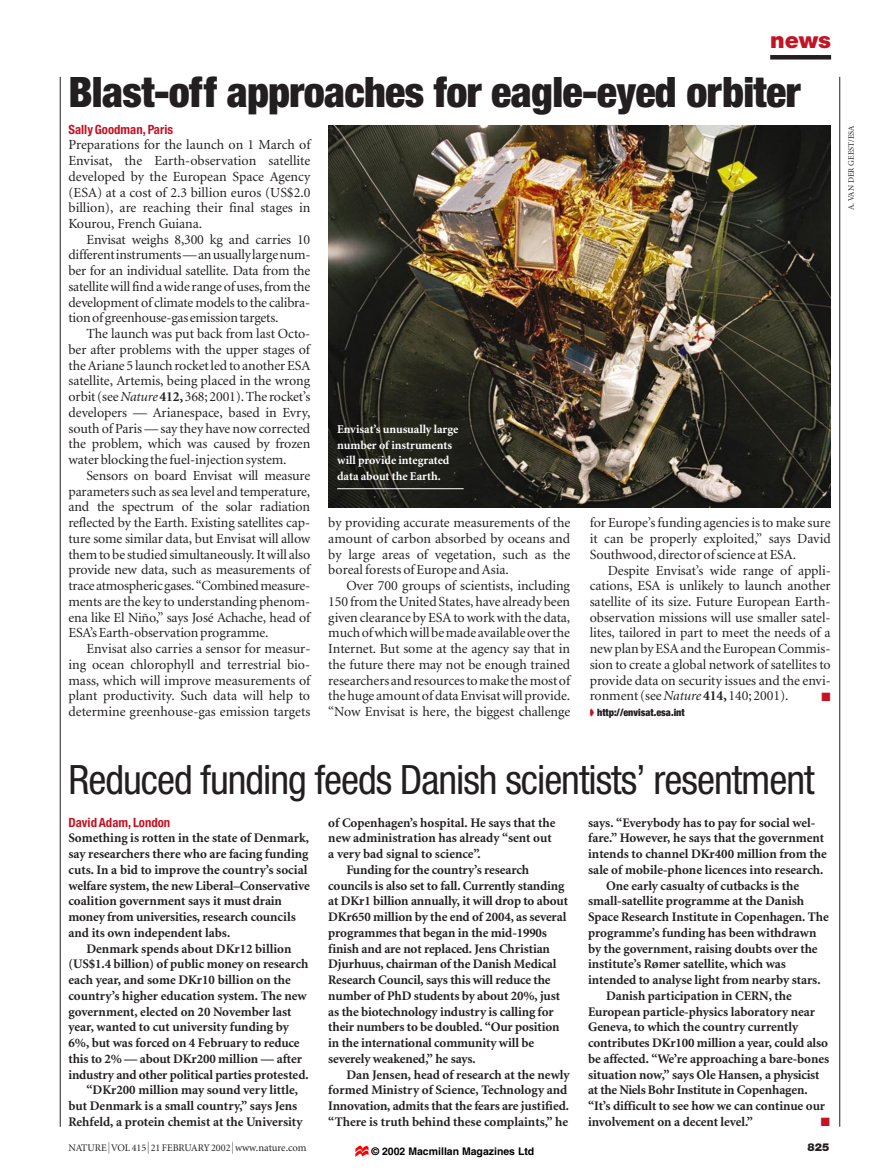
<style>
.page{position:relative;width:893px;height:1173px;background:#fff}
.page>*{position:absolute;margin:0;border:0;box-sizing:border-box;transform-origin:0 0}
.t1{font:900 condensed 42px "Helvetica Neue";letter-spacing:-.015em;color:#231f20}
.t2{font:condensed 40.5px "Helvetica Neue";letter-spacing:-.025em;color:#231f20}
.t3{font:900 22.5px "Helvetica Neue";color:#c41324}
.t4{font:13.95px/15.8px "Minion";letter-spacing:-.005em;color:#231f20;text-align:justify}
.t5{font:700 13.2px/15.8px "Minion";letter-spacing:-.005em;color:#231f20}
.t6{font:700 condensed 12.75px "Helvetica Neue";color:#c41324}
.t7{font:700 12px/15.8px "Minion";letter-spacing:-.005em;color:#fff}
.t8{font:12px "Zapf Dingbats";color:#c41324}
.t9{font:900 10.8px "Helvetica Neue";color:#231f20}
.t10{font:700 10.5px "Helvetica";color:#000}
.t11{font:10.2px "Minion";color:#231f20}
.t12{font:900 condensed 10.2px "Helvetica Neue";color:#231f20}
.t13{font:8.25px "Minion";color:#231f20}
.s1{font-style:italic}
.s2{font-weight:700}
.s3{color:#c41324}
.s4{font-family:"Unica SB";font-weight:300;font-size:12px}
.s5{font-size:10.5px}
</style>
<div class="page">
<div style="left:770px;top:55px;width:61px;height:5px;background:#231f20"></div>
<hr style="left:60px;top:77px;width:1px;height:1050px;background:#231f20">
<hr style="left:839px;top:77px;width:1px;height:1050px;background:#231f20">
<img style="left:328px;top:126px;width:502px;height:381px">
<hr style="left:337px;top:488px;width:126px;height:1px;background:#fff">
<svg style="left:355px;top:1146px;width:13px;height:11px"></svg>
<h3 class="t3" style="left:770px;top:32px;width:62px">news</h3>
<h1 class="t1" style="left:68px;top:77px;width:733px">Blast-off approaches for eagle-eyed orbiter</h1>
<p class="t6" style="left:68px;top:124px;width:106px">Sally Goodman, Paris</p>
<p class="t4" style="left:68px;top:138px;width:243px">Preparations for the launch on 1 March of Envisat, the Earth-observation satellite developed by the European Space Agency (ESA) at a cost of 2.3 billion euros (US$2.0 billion), are reaching their final stages in Kourou, French Guiana.</p>
<p class="t4" style="left:68px;top:233px;width:243px;text-indent:18px">Envisat weighs 8,300 kg and carries 10 different instruments — an usually large num&shy;ber for an individual satellite. Data from the satellite will find a wide range of uses, from the development of climate models to the calibra&shy;tion of greenhouse-gas emission targets.</p>
<p class="t4" style="left:68px;top:327px;width:243px;text-indent:18px">The launch was put back from last Octo&shy;ber after problems with the upper stages of the Ariane 5 launch rocket led to another ESA satellite, Artemis, being placed in the wrong orbit (see <span class="s1">Nature</span> <span class="s2">412,</span> 368; 2001). The rocket’s developers — Arianespace, based in Evry, south of Paris — say they have now corrected the problem, which was caused by frozen water blocking the fuel-injection system.</p>
<p class="t4" style="left:68px;top:469px;width:243px;text-indent:18px">Sensors on board Envisat will measure parameters such as sea level and temperature, and the spectrum of the solar radiation reflected by the Earth. Existing satellites cap&shy;ture some similar data, but Envisat will allow them to be studied simultaneously. It will also provide new data, such as measurements of trace atmospheric gases. “Combined measure&shy;ments are the key to understanding phenom&shy;ena like El Niño,” says José Achache, head of ESA’s Earth-observation programme.</p>
<p class="t4" style="left:68px;top:642px;width:243px;text-indent:18px">Envisat also carries a sensor for measur&shy;ing ocean chlorophyll and terrestrial bio&shy;mass, which will improve measurements of plant productivity. Such data will help to determine greenhouse-gas emission targets</p>
<p class="t7" style="left:337px;top:422px;width:122px">Envisat’s unusually large number of instruments will provide integrated data about the Earth.</p>
<p class="t4" style="left:328px;top:516px;width:243px">by providing accurate measurements of the amount of carbon absorbed by oceans and by large areas of vegetation, such as the boreal forests of Europe and Asia.</p>
<p class="t4" style="left:328px;top:579px;width:243px;text-indent:18px">Over 700 groups of scientists, including 150 from the United States, have already been given clearance by ESA to work with the data, much of which will be made available over the Internet. But some at the agency say that in the future there may not be enough trained researchers and resources to make the most of the huge amount of data Envisat will provide. “Now Envisat is here, the biggest challenge</p>
<p class="t4" style="left:589px;top:516px;width:242px">for Europe’s funding agencies is to make sure it can be properly exploited,” says David Southwood, director of science at ESA.</p>
<p class="t4" style="left:589px;top:563px;width:242px;text-indent:18px">Despite Envisat’s wide range of appli&shy;cations, ESA is unlikely to launch another satellite of its size. Future European Earth&shy;observation missions will use smaller satel&shy;lites, tailored in part to meet the needs of a new plan by ESA and the European Commis&shy;sion to create a global network of satellites to provide data on security issues and the envi&shy;ronment (see <span class="s1">Nature</span> <span class="s2">414,</span> 140; 2001).</p>
<p class="t8" style="left:821px;top:691px;width:11px">■</p>
<p class="t12" style="left:589px;top:709px;width:96px"><span class="s3">➧</span> http://envisat.esa.int</p>
<p class="t13" style="left:847px;top:210px;width:86px;rotate:-90deg">A. VAN DER GEEST/ESA</p>
<h2 class="t2" style="left:68px;top:765px;width:747px">Reduced funding feeds Danish scientists’ resentment</h2>
<p class="t6" style="left:68px;top:817px;width:103px">David Adam, London</p>
<p class="t5" style="left:68px;top:831px;width:243px">Something is rotten in the state of Denmark, say researchers there who are facing funding cuts. In a bid to improve the country’s social welfare system, the new Liberal–Conservative coalition government says it must drain money from universities, research councils and its own independent labs.</p>
<p class="t5" style="left:86px;top:942px;width:206px">Denmark spends about DKr12 billion</p>
<p class="t5" style="left:68px;top:957px;width:242px">(US$1.4 billion) of public money on research</p>
<p class="t5" style="left:68px;top:973px;width:224px">each year, and some DKr10 billion on the</p>
<p class="t5" style="left:68px;top:989px;width:240px">country’s higher education system. The new</p>
<p class="t5" style="left:68px;top:1005px;width:224px">government, elected on 20 November last</p>
<p class="t5" style="left:68px;top:1020px;width:222px">year, wanted to cut university funding by</p>
<p class="t5" style="left:68px;top:1036px;width:232px">6%, but was forced on 4 February to reduce</p>
<p class="t5" style="left:68px;top:1052px;width:235px">this to 2% — about DKr200 million — after</p>
<p class="t5" style="left:68px;top:1068px;width:242px">industry and other political parties protested.</p>
<p class="t5" style="left:86px;top:1083px;width:213px">“DKr200 million may sound very little,</p>
<p class="t5" style="left:68px;top:1099px;width:230px">but Denmark is a small country,” says Jens</p>
<p class="t5" style="left:68px;top:1115px;width:235px">Rehfeld, a protein chemist at the University</p>
<p class="t5" style="left:328px;top:816px;width:229px">of Copenhagen’s hospital. He says that the</p>
<p class="t5" style="left:328px;top:831px;width:225px">new administration has already “sent out</p>
<p class="t5" style="left:328px;top:847px;width:154px">a very bad signal to science”.</p>
<p class="t5" style="left:346px;top:863px;width:184px">Funding for the country’s research</p>
<p class="t5" style="left:328px;top:879px;width:237px">councils is also set to fall. Currently standing</p>
<p class="t5" style="left:328px;top:894px;width:241px">at DKr1 billion annually, it will drop to about</p>
<p class="t5" style="left:328px;top:910px;width:239px">DKr650 million by the end of 2004, as several</p>
<p class="t5" style="left:328px;top:926px;width:220px">programmes that began in the mid-1990s</p>
<p class="t5" style="left:328px;top:942px;width:223px">finish and are not replaced. Jens Christian</p>
<p class="t5" style="left:328px;top:957px;width:229px">Djurhuus, chairman of the Danish Medical</p>
<p class="t5" style="left:328px;top:973px;width:224px">Research Council, says this will reduce the</p>
<p class="t5" style="left:328px;top:989px;width:233px">number of PhD students by about 20%, just</p>
<p class="t5" style="left:328px;top:1005px;width:227px">as the biotechnology industry is calling for</p>
<p class="t5" style="left:328px;top:1020px;width:233px">their numbers to be doubled. “Our position</p>
<p class="t5" style="left:328px;top:1036px;width:207px">in the international community will be</p>
<p class="t5" style="left:328px;top:1052px;width:149px">severely weakened,” he says.</p>
<p class="t5" style="left:346px;top:1068px;width:225px">Dan Jensen, head of research at the newly</p>
<p class="t5" style="left:328px;top:1083px;width:240px">formed Ministry of Science, Technology and</p>
<p class="t5" style="left:328px;top:1099px;width:242px">Innovation, admits that the fears are justified.</p>
<p class="t5" style="left:328px;top:1115px;width:241px">“There is truth behind these complaints,” he</p>
<p class="t5" style="left:588px;top:816px;width:229px">says. “Everybody has to pay for social wel-</p>
<p class="t5" style="left:588px;top:831px;width:238px">fare.” However, he says that the government</p>
<p class="t5" style="left:588px;top:847px;width:240px">intends to channel DKr400 million from the</p>
<p class="t5" style="left:588px;top:863px;width:237px">sale of mobile-phone licences into research.</p>
<p class="t5" style="left:606px;top:879px;width:194px">One early casualty of cutbacks is the</p>
<p class="t5" style="left:588px;top:894px;width:217px">small-satellite programme at the Danish</p>
<p class="t5" style="left:588px;top:910px;width:242px">Space Research Institute in Copenhagen. The</p>
<p class="t5" style="left:588px;top:926px;width:230px">programme’s funding has been withdrawn</p>
<p class="t5" style="left:588px;top:942px;width:231px">by the government, raising doubts over the</p>
<p class="t5" style="left:588px;top:957px;width:199px">institute’s Rømer satellite, which was</p>
<p class="t5" style="left:588px;top:973px;width:234px">intended to analyse light from nearby stars.</p>
<p class="t5" style="left:606px;top:989px;width:187px">Danish participation in CERN, the</p>
<p class="t5" style="left:588px;top:1005px;width:228px">European particle-physics laboratory near</p>
<p class="t5" style="left:588px;top:1020px;width:211px">Geneva, to which the country currently</p>
<p class="t5" style="left:588px;top:1036px;width:241px">contributes DKr100 million a year, could also</p>
<p class="t5" style="left:588px;top:1052px;width:242px">be affected. “We’re approaching a bare-bones</p>
<p class="t5" style="left:588px;top:1068px;width:233px">situation now,” says Ole Hansen, a physicist</p>
<p class="t5" style="left:588px;top:1083px;width:221px">at the Niels Bohr Institute in Copenhagen.</p>
<p class="t5" style="left:588px;top:1099px;width:238px">“It’s difficult to see how we can continue our</p>
<p class="t5" style="left:588px;top:1115px;width:166px">involvement on a decent level.”</p>
<p class="t8" style="left:820px;top:1116px;width:11px">■</p>
<p class="t11" style="left:68px;top:1143px;width:239px">NATURE<span class="s4">|</span> VOL 415 <span class="s4">|</span> 21 FEBRUARY 2002 <span class="s4">|</span> <span class="s5">www.nature.com</span></p>
<p class="t9" style="left:807px;top:1143px;width:23px">825</p>
<p class="t10" style="left:371px;top:1145px;width:164px">© 2002 Macmillan Magazines Ltd</p>
</div>
